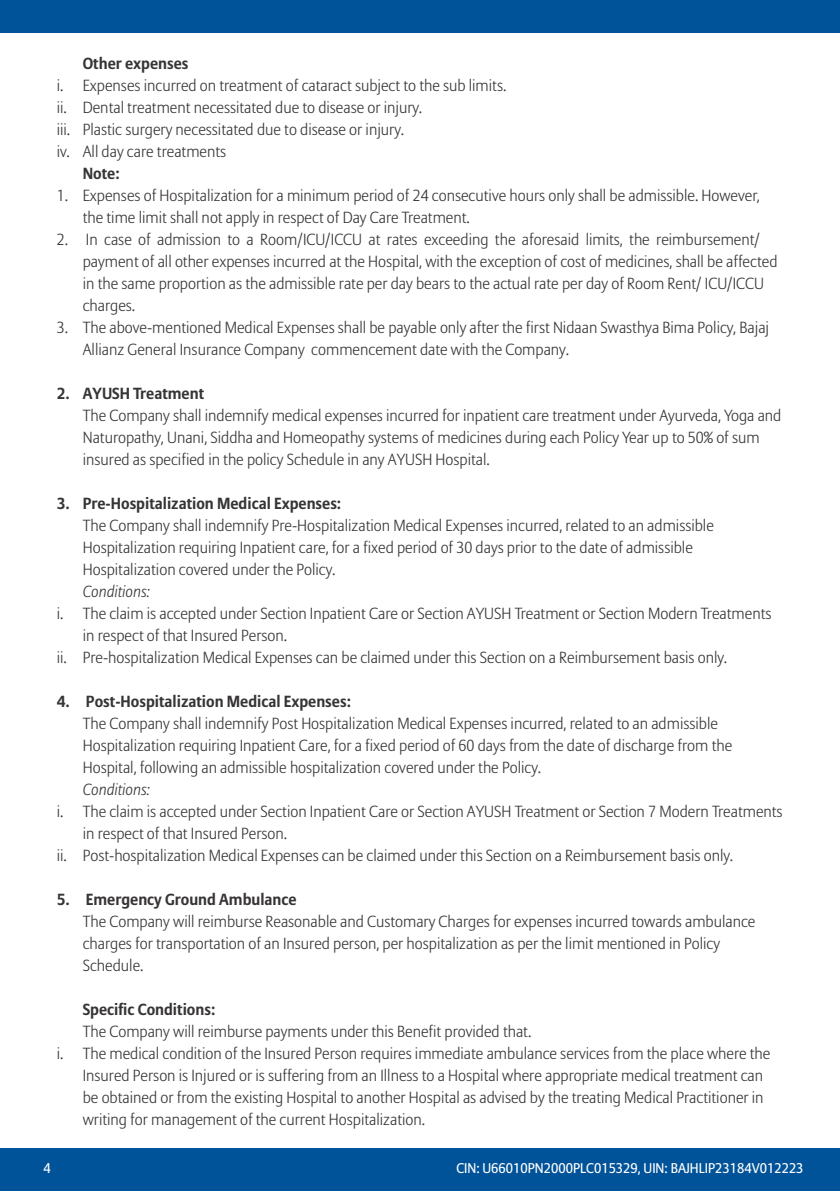
<style>
.page{position:relative;width:840px;height:1191px;background:#fff}
.page>*{position:absolute;margin:0;border:0;box-sizing:border-box;transform-origin:0 0}
.t1{font:300 16px/22px "Allianz Sans";color:#373435}
.t2{font:700 16px "Allianz Sans";color:#373435}
.t3{font:italic 300 16px "Allianz Sans";color:#373435}
.t4{font:14px "Allianz Sans";color:#fff}
</style>
<div class="page">
<div style="left:0;top:0;width:839px;height:33px;background:#005399"></div>
<div style="left:0;top:1148px;width:839px;height:43px;background:#005399"></div>
<p class="t2" style="left:83px;top:53px;width:107px">Other expenses</p>
<p class="t1" style="left:57px;top:75px;width:451px">i. Expenses incurred on treatment of cataract subject to the sub limits. ii. Dental treatment necessitated due to disease or injury.<br>iii. Plastic surgery necessitated due to disease or injury.<br>iv. All day care treatments</p>
<p class="t2" style="left:83px;top:163px;width:39px">Note:</p>
<p class="t1" style="left:83px;top:185px;width:678px;text-indent:-26px">1. Expenses of Hospitalization for a minimum period of 24 consecutive hours only shall be admissible. However, the time limit shall not apply in respect of Day Care Treatment.</p>
<p class="t1" style="left:83px;top:229px;width:695px;text-indent:-26px">2. In case of admission to a Room/ICU/ICCU at rates exceeding the aforesaid limits, the reimbursement/ payment of all other expenses incurred at the Hospital, with the exception of cost of medicines, shall be affected in the same proportion as the admissible rate per day bears to the actual rate per day of Room Rent/ ICU/ICCU charges.</p>
<p class="t1" style="left:83px;top:317px;width:687px;text-indent:-26px">3. The above-mentioned Medical Expenses shall be payable only after the first Nidaan Swasthya Bima Policy, Bajaj<br>Allianz General Insurance Company commencement date with the Company.</p>
<p class="t2" style="left:57px;top:383px;width:149px">2. AYUSH Treatment</p>
<p class="t1" style="left:83px;top:405px;width:699px">The Company shall indemnify medical expenses incurred for inpatient care treatment under Ayurveda, Yoga and<br>Naturopathy, Unani, Siddha and Homeopathy systems of medicines during each Policy Year up to 50% of sum insured as specified in the policy Schedule in any AYUSH Hospital.</p>
<p class="t2" style="left:57px;top:493px;width:286px">3. Pre-Hospitalization Medical Expenses:</p>
<p class="t1" style="left:83px;top:515px;width:632px">The Company shall indemnify Pre-Hospitalization Medical Expenses incurred, related to an admissible<br>Hospitalization requiring Inpatient care, for a fixed period of 30 days prior to the date of admissible<br>Hospitalization covered under the Policy.</p>
<p class="t3" style="left:83px;top:582px;width:69px">Conditions:</p>
<p class="t1" style="left:57px;top:603px;width:715px">i. The claim is accepted under Section Inpatient Care or Section AYUSH Treatment or Section Modern Treatments</p>
<p class="t1" style="left:83px;top:625px;width:206px">in respect of that Insured Person.</p>
<p class="t1" style="left:57px;top:647px;width:671px">ii. Pre-hospitalization Medical Expenses can be claimed under this Section on a Reimbursement basis only.</p>
<p class="t2" style="left:57px;top:691px;width:295px">4. Post-Hospitalization Medical Expenses:</p>
<p class="t1" style="left:83px;top:713px;width:650px">The Company shall indemnify Post Hospitalization Medical Expenses incurred, related to an admissible<br>Hospitalization requiring Inpatient Care, for a fixed period of 60 days from the date of discharge from the<br>Hospital, following an admissible hospitalization covered under the Policy.</p>
<p class="t3" style="left:83px;top:780px;width:69px">Conditions:</p>
<p class="t1" style="left:57px;top:801px;width:727px">i. The claim is accepted under Section Inpatient Care or Section AYUSH Treatment or Section 7 Modern Treatments</p>
<p class="t1" style="left:83px;top:823px;width:206px">in respect of that Insured Person.</p>
<p class="t1" style="left:57px;top:845px;width:677px">ii. Post-hospitalization Medical Expenses can be claimed under this Section on a Reimbursement basis only.</p>
<p class="t2" style="left:57px;top:889px;width:241px">5. Emergency Ground Ambulance</p>
<p class="t1" style="left:83px;top:911px;width:673px">The Company will reimburse Reasonable and Customary Charges for expenses incurred towards ambulance charges for transportation of an Insured person, per hospitalization as per the limit mentioned in Policy<br>Schedule.</p>
<p class="t2" style="left:83px;top:999px;width:134px">Specific Conditions:</p>
<p class="t1" style="left:83px;top:1021px;width:450px">The Company will reimburse payments under this Benefit provided that.</p>
<p class="t1" style="left:57px;top:1043px;width:714px">i. The medical condition of the Insured Person requires immediate ambulance services from the place where the</p>
<p class="t1" style="left:83px;top:1065px;width:681px">Insured Person is Injured or is suffering from an Illness to a Hospital where appropriate medical treatment can</p>
<p class="t1" style="left:83px;top:1087px;width:682px">be obtained or from the existing Hospital to another Hospital as advised by the treating Medical Practitioner in</p>
<p class="t1" style="left:83px;top:1109px;width:343px">writing for management of the current Hospitalization.</p>
<p class="t4" style="left:43px;top:1159px;width:9px">4</p>
<p class="t4" style="left:456px;top:1159px;width:348px">CIN: U66010PN2000PLC015329, UIN: BAJHLIP23184V012223</p>
</div>
